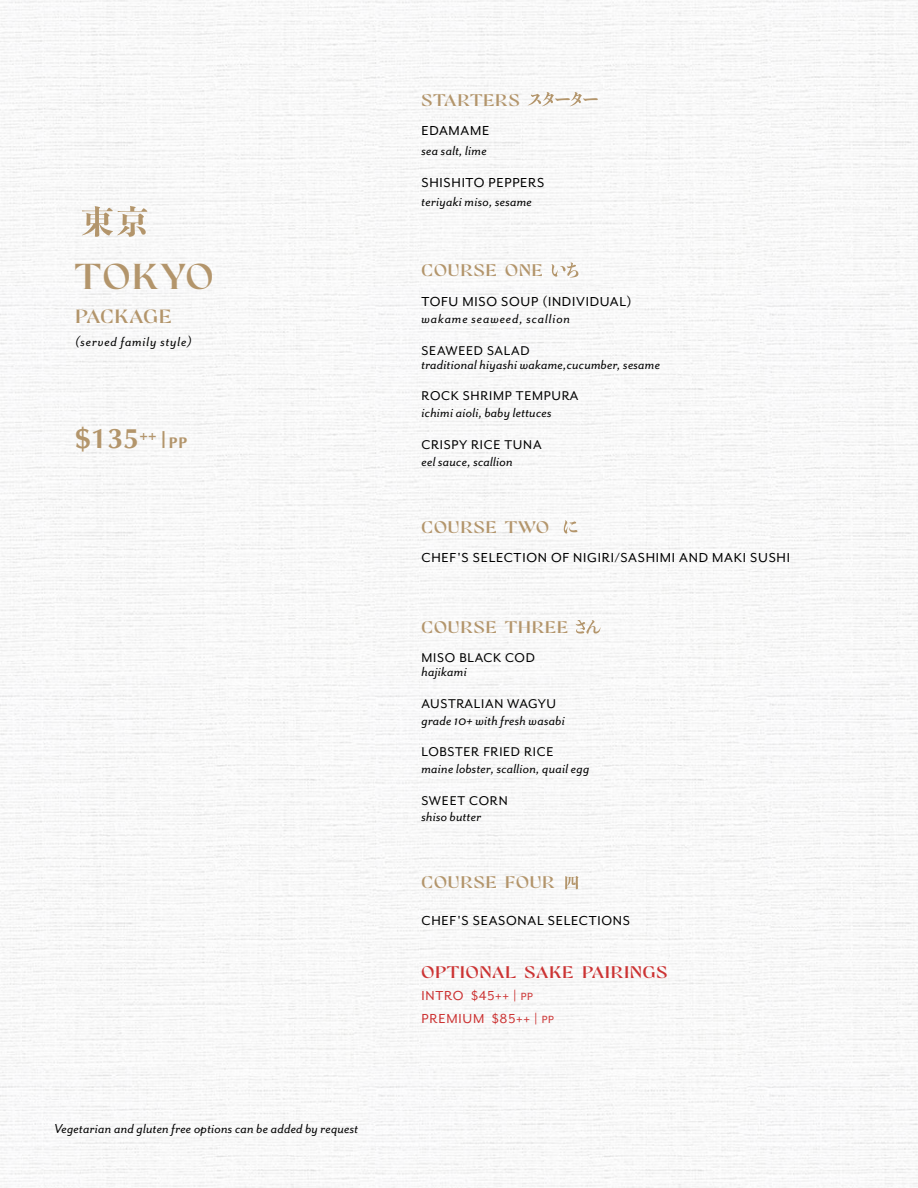
<style>
.page{position:relative;width:918px;height:1188px;background:#fff}
.page>*{position:absolute;margin:0;border:0;box-sizing:border-box;transform-origin:0 0}
.t1{font:36px "Mofista";letter-spacing:.05em;color:#b3956b;scale:1.25 1}
.t2{font:700 28.5px "Optima";color:#b3956b}
.t3{font:19.2px "Mofista";letter-spacing:.025em;color:#b3956b;scale:1.25 1}
.t4{font:16.8px "Mofista";letter-spacing:.05em;color:#b3956b;scale:1.25 1}
.t5{font:16.8px "Mofista";letter-spacing:.05em;color:#c33;scale:1.25 1}
.t6{font:italic 15px "Mr Eaves San OT";letter-spacing:.01em;color:#000}
.t7{font:15px "Mr Eaves San OT";letter-spacing:.05em;color:#000}
.t8{font:italic 15px "Mr Eaves San OT";letter-spacing:.05em;color:#000}
.t9{font:15px/22.5px "Mr Eaves San OT";letter-spacing:.05em;color:#c33}
.t10{font:14.7px "Mr Eaves San OT";letter-spacing:.05em;color:#000}
.s1{font-size:22.5px}
.s2{font-size:15.75px}
.s3{font-size:12px}
</style>
<div class="page">
<svg style="left:528px;top:92px;width:70px;height:14px"></svg>
<svg style="left:551px;top:262px;width:27px;height:16px"></svg>
<svg style="left:564px;top:520px;width:13px;height:14px"></svg>
<svg style="left:576px;top:620px;width:25px;height:14px"></svg>
<svg style="left:565px;top:876px;width:13px;height:13px"></svg>
<svg style="left:82px;top:206px;width:65px;height:31px"></svg>
<h1 class="t1" style="left:75px;top:254px;width:112px">TOKYO</h1>
<p class="t3" style="left:75px;top:304px;width:78px">PACKAGE</p>
<p class="t8" style="left:75px;top:333px;width:118px">(served family style)</p>
<h2 class="t2" style="left:75px;top:423px;width:114px">$135<sup>++</sup><span class="s1">|</span><span class="s2">pp</span></h2>
<p class="t6" style="left:54px;top:1120px;width:306px">Vegetarian and gluten free options can be added by request</p>
<p class="t4" style="left:422px;top:89px;width:80px">STARTERS</p>
<p class="t7" style="left:422px;top:122px;width:69px">EDAMAME</p>
<p class="t6" style="left:422px;top:143px;width:67px">sea salt, lime</p>
<p class="t7" style="left:422px;top:174px;width:124px">SHISHITO PEPPERS</p>
<p class="t6" style="left:422px;top:193px;width:112px">teriyaki miso, sesame</p>
<p class="t4" style="left:422px;top:260px;width:98px">COURSE ONE</p>
<p class="t7" style="left:422px;top:293px;width:212px">TOFU MISO SOUP (INDIVIDUAL)</p>
<p class="t8" style="left:422px;top:310px;width:150px">wakame seaweed, scallion</p>
<p class="t10" style="left:422px;top:342px;width:110px">SEAWEED SALAD</p>
<p class="t6" style="left:422px;top:356px;width:240px">traditional hiyashi wakame,cucumber, sesame</p>
<p class="t10" style="left:422px;top:388px;width:158px">ROCK SHRIMP TEMPURA</p>
<p class="t6" style="left:422px;top:405px;width:132px">ichimi aioli, baby lettuces</p>
<p class="t10" style="left:422px;top:436px;width:122px">CRISPY RICE TUNA</p>
<p class="t6" style="left:422px;top:453px;width:93px">eel sauce, scallion</p>
<p class="t4" style="left:422px;top:516px;width:103px">COURSE TWO</p>
<p class="t7" style="left:422px;top:549px;width:370px">CHEF'S SELECTION OF NIGIRI/SASHIMI AND MAKI SUSHI</p>
<p class="t4" style="left:422px;top:616px;width:118px">COURSE THREE</p>
<p class="t10" style="left:422px;top:649px;width:115px">MISO BLACK COD</p>
<p class="t6" style="left:422px;top:664px;width:47px">hajikami</p>
<p class="t10" style="left:422px;top:695px;width:136px">AUSTRALIAN WAGYU</p>
<p class="t6" style="left:422px;top:712px;width:145px">grade 10+ with fresh wasabi</p>
<p class="t10" style="left:422px;top:744px;width:133px">LOBSTER FRIED RICE</p>
<p class="t6" style="left:422px;top:760px;width:169px">maine lobster, scallion, quail egg</p>
<p class="t10" style="left:422px;top:792px;width:88px">SWEET CORN</p>
<p class="t6" style="left:422px;top:809px;width:61px">shiso butter</p>
<p class="t4" style="left:422px;top:871px;width:108px">COURSE FOUR</p>
<p class="t7" style="left:422px;top:912px;width:210px">CHEF'S SEASONAL SELECTIONS</p>
<p class="t5" style="left:422px;top:961px;width:198px">OPTIONAL SAKE PAIRINGS</p>
<p class="t9" style="left:422px;top:985px;width:134px">INTRO $45++ | <span class="s3">PP<br></span>PREMIUM $85++ | <span class="s3">PP</span></p>
</div>
